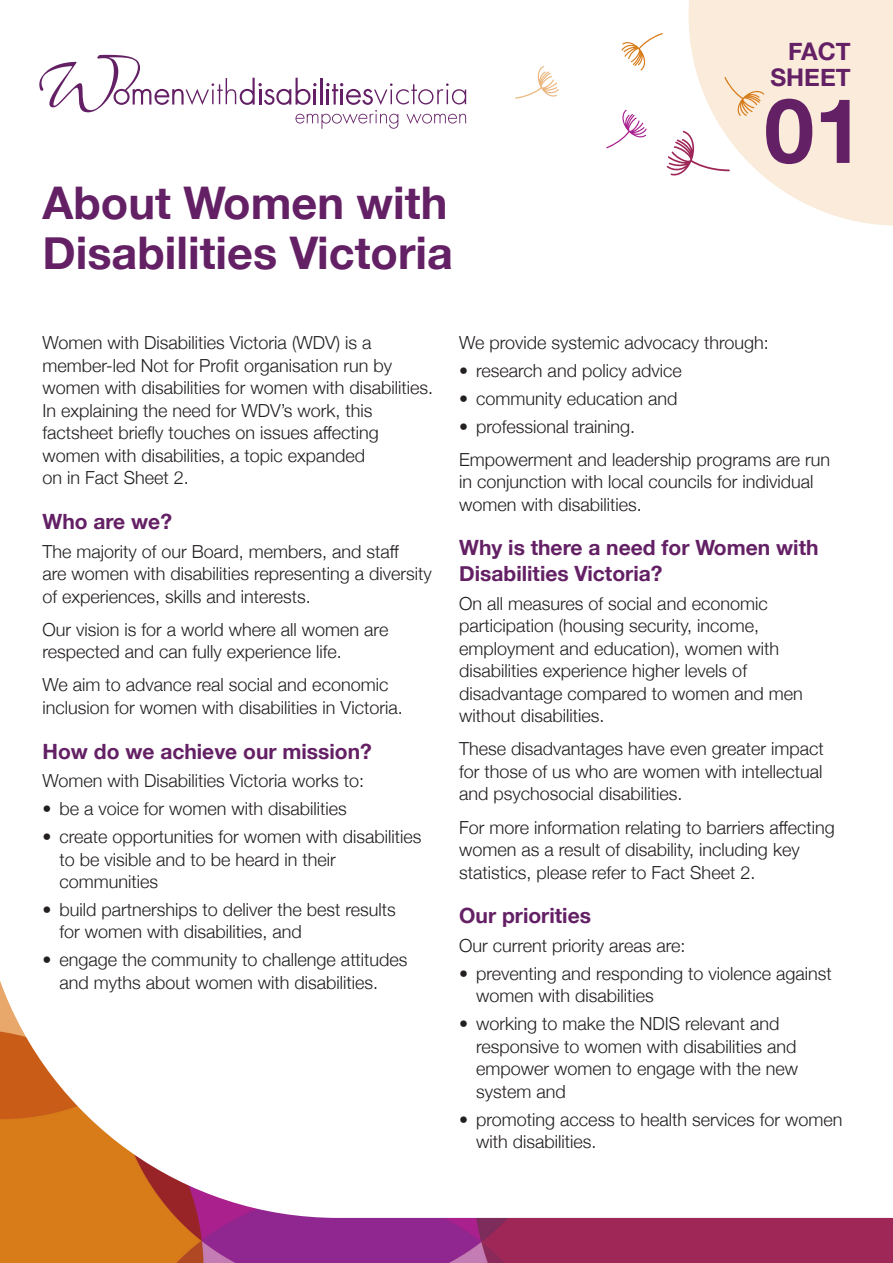
<style>
.page{position:relative;width:893px;height:1263px;background:#fff}
.page>*{position:absolute;margin:0;border:0;box-sizing:border-box;transform-origin:0 0}
.t1{font:700 90px "Helvetica Neue";color:#642065}
.Main_heading{font:700 45px/49.5px "Helvetica Neue";color:#642065}
.t2{font:700 24.3px/26.2px "Helvetica Neue";color:#642065;text-align:right}
.Subhead_A{font:700 21px/25.5px "Helvetica Neue";color:#642065}
.Copy{font:300 18px/22.5px "Helvetica Neue";color:#231f20}
.Copy_bullet{font:300 18px/22.5px "Helvetica Neue";color:#231f20}
.Copy_last_bullet{font:300 18px/22.5px "Helvetica Neue";color:#231f20}
.Copy_before_bullet{font:300 18px "Helvetica Neue";color:#231f20}
</style>
<div class="page">
<img style="left:0;top:981px;width:893px;height:282px">
<svg style="left:689px;top:0;width:204px;height:226px;fill:#faebda"></svg>
<svg style="left:724px;top:77px;width:40px;height:39px;background:#f5dbbe"></svg>
<svg style="left:667px;top:131px;width:63px;height:46px"></svg>
<svg style="left:606px;top:110px;width:41px;height:38px"></svg>
<svg style="left:515px;top:66px;width:44px;height:33px"></svg>
<svg style="left:621px;top:33px;width:42px;height:38px"></svg>
<svg style="left:39px;top:55px;width:427px;height:74px"></svg>
<p class="Main_heading" style="left:43px;top:180px;width:412px">About Women with<br>Disabilities Victoria</p>
<p class="t2" style="left:770px;top:38px;width:82px">FACT<br>SHEET</p>
<p class="t1" style="left:764px;top:60px;width:102px">01</p>
<p class="Copy" style="left:43px;top:330px;width:392px">Women with Disabilities Victoria (WDV) is a member-led Not for Profit organisation run by women with disabilities for women with disabilities.<br>In explaining the need for WDV’s work, this factsheet briefly touches on issues affecting women with disabilities, a topic expanded<br>on in Fact Sheet 2.</p>
<p class="Subhead_A" style="left:43px;top:509px;width:131px">Who are we?</p>
<p class="Copy" style="left:43px;top:539px;width:391px">The majority of our Board, members, and staff<br>are women with disabilities representing a diversity of experiences, skills and interests.</p>
<p class="Copy" style="left:43px;top:617px;width:347px">Our vision is for a world where all women are respected and can fully experience life.</p>
<p class="Copy" style="left:43px;top:672px;width:362px">We aim to advance real social and economic inclusion for women with disabilities in Victoria.</p>
<p class="Subhead_A" style="left:43px;top:739px;width:331px">How do we achieve our mission?</p>
<p class="Copy_before_bullet" style="left:43px;top:766px;width:323px">Women with Disabilities Victoria works to:</p>
<p class="Copy_bullet" style="left:43px;top:796px;width:306px">• be a voice for women with disabilities</p>
<p class="Copy_bullet" style="left:60px;top:824px;width:364px;text-indent:-17px">• create opportunities for women with disabilities to be visible and to be heard in their communities</p>
<p class="Copy_bullet" style="left:60px;top:897px;width:338px;text-indent:-17px">• build partnerships to deliver the best results for women with disabilities, and</p>
<p class="Copy_last_bullet" style="left:60px;top:947px;width:350px;text-indent:-17px">• engage the community to challenge attitudes and myths about women with disabilities.</p>
<p class="Copy_before_bullet" style="left:459px;top:328px;width:311px">We provide systemic advocacy through:</p>
<p class="Copy_bullet" style="left:459px;top:358px;width:224px">• research and policy advice</p>
<p class="Copy_bullet" style="left:459px;top:386px;width:220px">• community education and</p>
<p class="Copy_last_bullet" style="left:459px;top:414px;width:178px">• professional training.</p>
<p class="Copy" style="left:459px;top:447px;width:372px">Empowerment and leadership programs are run in conjunction with local councils for individual women with disabilities.</p>
<p class="Subhead_A" style="left:459px;top:536px;width:361px">Why is there a need for Women with<br>Disabilities Victoria?</p>
<p class="Copy" style="left:459px;top:591px;width:345px">On all measures of social and economic participation (housing security, income, employment and education), women with disabilities experience higher levels of disadvantage compared to women and men without disabilities.</p>
<p class="Copy" style="left:459px;top:736px;width:366px;text-align:justify">These disadvantages have even greater impact for those of us who are women with intellectual and psychosocial disabilities.</p>
<p class="Copy" style="left:459px;top:814px;width:377px">For more information relating to barriers affecting women as a result of disability, including key statistics, please refer to Fact Sheet 2.</p>
<p class="Subhead_A" style="left:459px;top:903px;width:133px">Our priorities</p>
<p class="Copy_before_bullet" style="left:459px;top:931px;width:228px">Our current priority areas are:</p>
<p class="Copy_bullet" style="left:476px;top:961px;width:357px;text-indent:-17px">• preventing and responding to violence against women with disabilities</p>
<p class="Copy_bullet" style="left:476px;top:1011px;width:323px;text-indent:-17px">• working to make the NDIS relevant and responsive to women with disabilities and empower women to engage with the new system and</p>
<p class="Copy_last_bullet" style="left:476px;top:1106px;width:368px;text-indent:-17px">• promoting access to health services for women with disabilities.</p>
</div>
